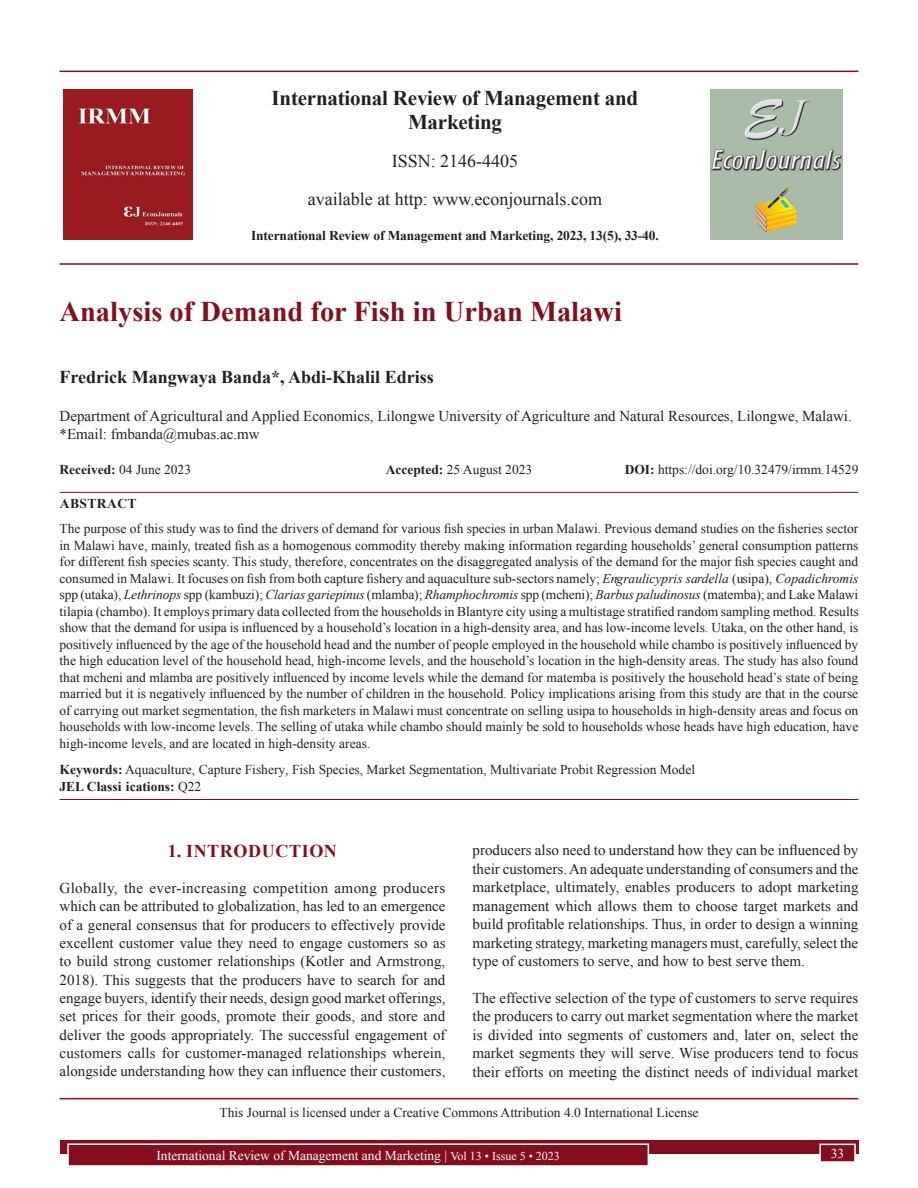
<style>
.page{position:relative;width:918px;height:1188px;background:#fff}
.page>*{position:absolute;margin:0;border:0;box-sizing:border-box;transform-origin:0 0}
.AT{font:700 28.5px "Times New Roman";color:#850d1d}
.Issue_details{font:700 21px/24px "Times New Roman";letter-spacing:-.01em;color:#231f20;text-align:center}
.Issue_details-2{font:18px "Times New Roman";color:#231f20}
.AU{font:700 18px "Times New Roman";color:#231f20}
.t1{font:700 18px "Times New Roman";letter-spacing:.035em;color:#850d1d}
.TX{font:15px/18.3px "Times New Roman";color:#231f20;text-align:justify}
.AFF{font:15px/18px "Times New Roman";color:#231f20}
.KWD{font:13.5px/16.5px "Times New Roman";color:#231f20}
.HIS{font:13.5px "Times New Roman";color:#231f20}
.CCA{font:13.5px "Times New Roman";color:#231f20}
.Folio{font:13.5px "Times New Roman";color:#fff}
.Issue_details-3{font:700 13.5px "Times New Roman";letter-spacing:-.01em;color:#231f20}
.s1{font-weight:700}
.s2{font-style:italic}
.s3{font-size:12px}
</style>
<div class="page">
<hr style="left:60px;top:71px;width:798px;height:1px;background:#850d1d">
<hr style="left:60px;top:263px;width:798px;height:2px;background:#850d1d">
<img style="left:64px;top:89px;width:129px;height:151px">
<img style="left:711px;top:89px;width:132px;height:150px">
<div style="left:60px;top:1140px;width:798px;height:13px;background:#850d1d"></div>
<div style="left:68px;top:1144px;width:580px;height:22px;background:#850d1d"></div>
<div style="left:67px;top:1143px;width:582px;height:24px;border:2px solid #fff"></div>
<div style="left:820px;top:1144px;width:35px;height:18px;background:#850d1d"></div>
<div style="left:819px;top:1144px;width:37px;height:19px;border:2px solid #fff"></div>
<hr style="left:60px;top:492px;width:798px;height:1px;background:#850d1d">
<hr style="left:60px;top:799px;width:798px;height:1px;background:#850d1d">
<hr style="left:60px;top:1098px;width:798px;height:1px;background:#850d1d">
<p class="Issue_details" style="left:272px;top:85px;width:368px">International Review of Management and<br>Marketing</p>
<p class="Issue_details-2" style="left:392px;top:148px;width:128px">ISSN: 2146-4405</p>
<p class="Issue_details-2" style="left:308px;top:186px;width:296px">available at http: www.econjournals.com</p>
<p class="Issue_details-3" style="left:251px;top:226px;width:409px">International Review of Management and Marketing, 2023, 13(5), 33-40.</p>
<p class="AT" style="left:60px;top:291px;width:564px">Analysis of Demand for Fish in Urban Malawi</p>
<p class="AU" style="left:60px;top:364px;width:376px">Fredrick Mangwaya Banda*, Abdi-Khalil Edriss</p>
<p class="AFF" style="left:60px;top:407px;width:794px">Department of Agricultural and Applied Economics, Lilongwe University of Agriculture and Natural Resources, Lilongwe, Malawi. *Email: fmbanda@mubas.ac.mw</p>
<p class="HIS" style="left:60px;top:460px;width:133px"><span class="s1">Received:</span> 04 June 2023</p>
<p class="HIS" style="left:386px;top:460px;width:148px"><span class="s1">Accepted:</span> 25 August 2023</p>
<p class="HIS" style="left:625px;top:460px;width:235px"><span class="s1">DOI:</span> https://doi.org/10.32479/irmm.14529</p>
<p class="KWD" style="left:60px;top:491px;width:800px;line-height:25.2px"><span class="s1">ABSTRACT<br></span>The purpose of this study was to find the drivers of demand for various fish species in urban Malawi. Previous demand studies on the fisheries sector</p>
<p class="KWD" style="left:60px;top:537px;width:801px;text-align:justify">in Malawi have, mainly, treated fish as a homogenous commodity thereby making information regarding households’ general consumption patterns for different fish species scanty. This study, therefore, concentrates on the disaggregated analysis of the demand for the major fish species caught and consumed in Malawi. It focuses on fish from both capture fishery and aquaculture sub-sectors namely; <span class="s2">Engraulicypris sardella</span> (usipa), <span class="s2">Copadichromis </span>spp (utaka), <span class="s2">Lethrinops</span> spp (kambuzi); <span class="s2">Clarias gariepinus</span> (mlamba); <span class="s2">Rhamphochromis</span> spp (mcheni); <span class="s2">Barbus paludinosus</span> (matemba); and Lake Malawi tilapia (chambo). It employs primary data collected from the households in Blantyre city using a multistage stratified random sampling method. Results show that the demand for usipa is influenced by a household’s location in a high-density area, and has low-income levels. Utaka, on the other hand, is positively influenced by the age of the household head and the number of people employed in the household while chambo is positively influenced by the high education level of the household head, high-income levels, and the household’s location in the high-density areas. The study has also found that mcheni and mlamba are positively influenced by income levels while the demand for matemba is positively the household head’s state of being married but it is negatively influenced by the number of children in the household. Policy implications arising from this study are that in the course of carrying out market segmentation, the fish marketers in Malawi must concentrate on selling usipa to households in high-density areas and focus on households with low-income levels. The selling of utaka while chambo should mainly be sold to households whose heads have high education, have high-income levels, and are located in high-density areas.</p>
<p class="KWD" style="left:60px;top:761px;width:637px"><span class="s1">Keywords:</span> Aquaculture, Capture Fishery, Fish Species, Market Segmentation, Multivariate Probit Regression Model<br><span class="s1">JEL Classi ications:</span> Q22</p>
<p class="TX" style="left:473px;top:840px;width:388px">producers also need to understand how they can be influenced by their customers. An adequate understanding of consumers and the marketplace, ultimately, enables producers to adopt marketing management which allows them to choose target markets and build profitable relationships. Thus, in order to design a winning marketing strategy, marketing managers must, carefully, select the type of customers to serve, and how to best serve them.</p>
<p class="TX" style="left:473px;top:988px;width:387px">The effective selection of the type of customers to serve requires the producers to carry out market segmentation where the market is divided into segments of customers and, later on, select the market segments they will serve. Wise producers tend to focus their efforts on meeting the distinct needs of individual market</p>
<p class="CCA" style="left:219px;top:1103px;width:481px">This Journal is licensed under a Creative Commons Attribution 4.0 International License</p>
<h1 class="t1" style="left:168px;top:838px;width:171px">1. INTRODUCTION</h1>
<p class="TX" style="left:60px;top:878px;width:388px">Globally, the ever-increasing competition among producers which can be attributed to globalization, has led to an emergence of a general consensus that for producers to effectively provide excellent customer value they need to engage customers so as to build strong customer relationships (Kotler and Armstrong, 2018). This suggests that the producers have to search for and engage buyers, identify their needs, design good market offerings, set prices for their goods, promote their goods, and store and deliver the goods appropriately. The successful engagement of customers calls for customer-managed relationships wherein, alongside understanding how they can influence their customers,</p>
<p class="Folio" style="left:156px;top:1146px;width:405px">International Review of Management and Marketing | <span class="s3">Vol 13 • Issue 5 • 2023</span></p>
<p class="Folio" style="left:831px;top:1144px;width:15px">33</p>
</div>
